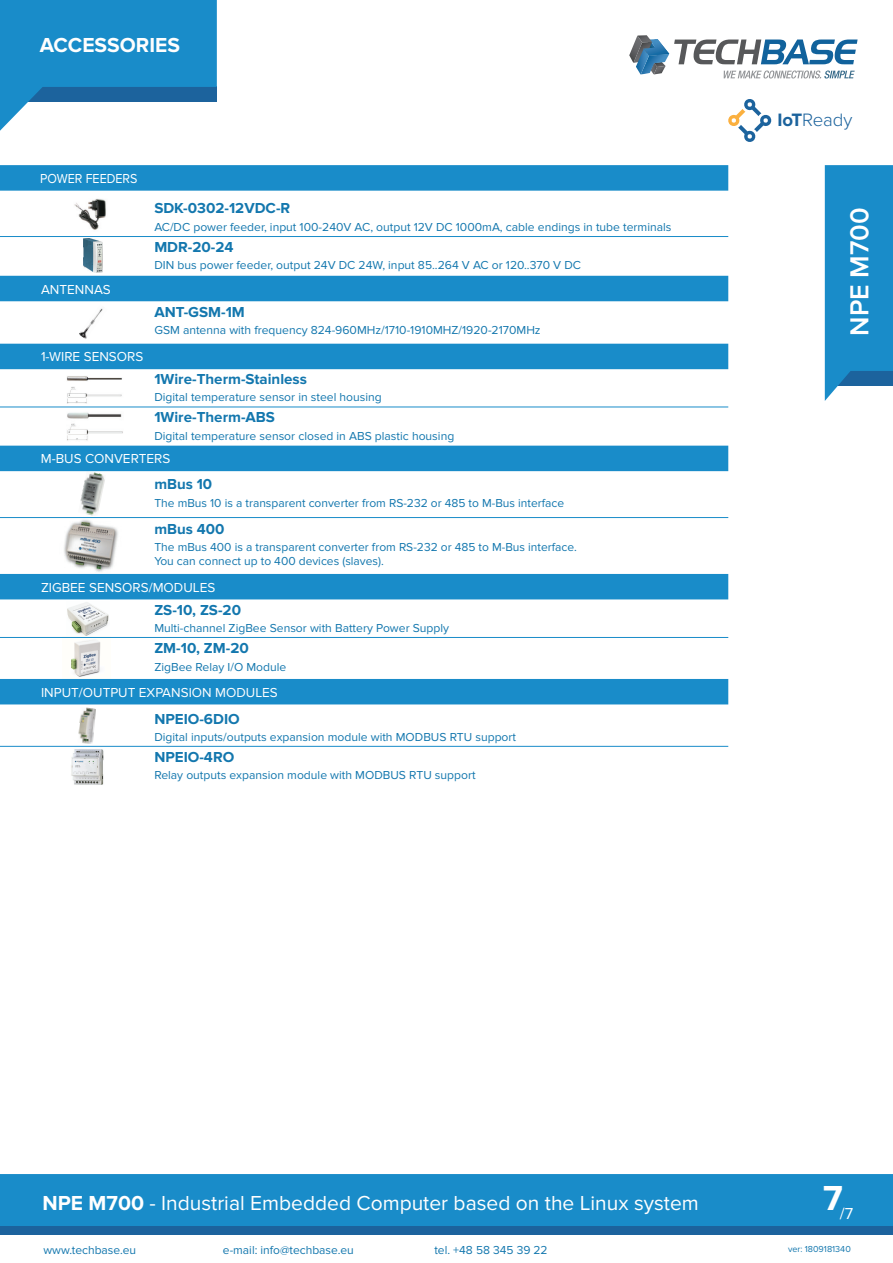
<style>
.page{position:relative;width:893px;height:1263px;background:#fff}
.page>*{position:absolute;margin:0;border:0;box-sizing:border-box;transform-origin:0 0}
.t1{font:600 27px "Proxima Nova";color:#fff}
.t2{font:21px "Proxima Nova";color:#fff}
.t3{font:700 21px "Proxima Nova";color:#fefefe}
.t4{font:300 18.6px "Proxima Nova";color:#1c639d}
.t5{font:16.5px "Proxima Nova";color:#fff}
.t6{font:700 15px "Proxima Nova";color:#1377ae}
.t7{font:13.5px "Proxima Nova";color:#fff}
.t8{font:13.5px "Proxima Nova";color:#fff;scale:.93 1}
.t9{font:12px/14.4px "Proxima Nova";color:#1377ae}
.t10{font:9px "Proxima Nova";color:#1377ae}
.s1{font-weight:700}
</style>
<div class="page">
<svg style="left:825px;top:165px;width:68px;height:236px;background:#2690ca"></svg>
<div style="left:0;top:1174px;width:893px;height:53px;background:#198cc9"></div>
<div style="left:0;top:1227px;width:893px;height:8px;background:#1c639d"></div>
<svg style="left:728px;top:99px;width:44px;height:43px"></svg>
<svg style="left:0;top:0;width:217px;height:131px"></svg>
<img style="left:83px;top:238px;width:20px;height:34px">
<img style="left:67px;top:602px;width:42px;height:34px">
<img style="left:71px;top:640px;width:30px;height:37px">
<img style="left:78px;top:471px;width:28px;height:45px">
<img style="left:59px;top:518px;width:64px;height:56px">
<div style="left:0;top:446px;width:728px;height:25px;background:#198cc9"></div>
<hr style="left:0;top:517px;width:728px;height:1px;background:#198cc9">
<div style="left:0;top:276px;width:728px;height:25px;background:#198cc9"></div>
<div style="left:0;top:344px;width:728px;height:25px;background:#198cc9"></div>
<img style="left:67px;top:376px;width:55px;height:28px">
<img style="left:62px;top:406px;width:62px;height:35px">
<img style="left:74px;top:198px;width:32px;height:32px">
<hr style="left:0;top:236px;width:728px;height:1px;background:#198cc9">
<hr style="left:0;top:407px;width:728px;height:1px;background:#198cc9">
<img style="left:79px;top:308px;width:24px;height:31px">
<hr style="left:0;top:637px;width:728px;height:1px;background:#198cc9">
<div style="left:0;top:574px;width:728px;height:25px;background:#198cc9"></div>
<div style="left:0;top:679px;width:728px;height:25px;background:#198cc9"></div>
<img style="left:78px;top:707px;width:18px;height:37px">
<hr style="left:0;top:746px;width:728px;height:1px;background:#198cc9">
<img style="left:71px;top:749px;width:33px;height:36px">
<svg style="left:0;top:165px;width:728px;height:26px;background:#1d8ec9"></svg>
<img style="left:652px;top:39px;width:17px;height:15px">
<img style="left:642px;top:42px;width:10px;height:12px">
<img style="left:629px;top:37px;width:13px;height:26px">
<img style="left:637px;top:35px;width:15px;height:7px">
<img style="left:649px;top:54px;width:20px;height:21px">
<img style="left:636px;top:49px;width:13px;height:26px">
<svg style="left:674px;top:40px;width:184px;height:24px"></svg>
<svg style="left:724px;top:71px;width:131px;height:8px"></svg>
<h2 class="t3" style="left:40px;top:33px;width:142px">ACCESSORIES</h2>
<p class="t8" style="left:40px;top:171px;width:106px">POWER FEEDERS</p>
<p class="t7" style="left:41px;top:281px;width:71px">ANTENNAS</p>
<p class="t7" style="left:41px;top:349px;width:104px">1-WIRE SENSORS</p>
<p class="t6" style="left:154px;top:200px;width:137px">SDK-0302-12VDC-R</p>
<p class="t9" style="left:154px;top:220px;width:519px">AC/DC power feeder, input 100-240V AC, output 12V DC 1000mA, cable endings in tube terminals</p>
<p class="t6" style="left:154px;top:238px;width:81px">MDR-20-24</p>
<p class="t9" style="left:154px;top:258px;width:428px">DIN bus power feeder, output 24V DC 24W, input 85..264 V AC or 120..370 V DC</p>
<p class="t6" style="left:154px;top:303px;width:92px">ANT-GSM-1M</p>
<p class="t9" style="left:154px;top:323px;width:388px">GSM antenna with frequency 824-960MHz/1710-1910MHZ/1920-2170MHz</p>
<p class="t6" style="left:154px;top:370px;width:154px">1Wire-Therm-Stainless</p>
<p class="t9" style="left:154px;top:390px;width:229px">Digital temperature sensor in steel housing</p>
<p class="t6" style="left:154px;top:408px;width:122px">1Wire-Therm-ABS</p>
<p class="t9" style="left:154px;top:428px;width:301px">Digital temperature sensor closed in ABS plastic housing</p>
<p class="t7" style="left:41px;top:451px;width:131px">M-BUS CONVERTERS</p>
<p class="t6" style="left:154px;top:475px;width:59px">mBus 10</p>
<p class="t9" style="left:154px;top:495px;width:411px">The mBus 10 is a transparent converter from RS-232 or 485 to M-Bus interface</p>
<p class="t6" style="left:154px;top:520px;width:71px">mBus 400</p>
<p class="t9" style="left:154px;top:540px;width:424px">The mBus 400 is a transparent converter from RS-232 or 485 to M-Bus interface.<br>You can connect up to 400 devices (slaves).</p>
<p class="t7" style="left:41px;top:580px;width:176px">ZIGBEE SENSORS/MODULES</p>
<p class="t6" style="left:154px;top:601px;width:88px">ZS-10, ZS-20</p>
<p class="t9" style="left:154px;top:621px;width:296px">Multi-channel ZigBee Sensor with Battery Power Supply</p>
<p class="t6" style="left:154px;top:640px;width:96px">ZM-10, ZM-20</p>
<p class="t9" style="left:154px;top:660px;width:133px">ZigBee Relay I/O Module</p>
<p class="t7" style="left:41px;top:685px;width:238px">INPUT/OUTPUT EXPANSION MODULES</p>
<p class="t6" style="left:154px;top:710px;width:87px">NPEIO-6DIO</p>
<p class="t9" style="left:154px;top:730px;width:363px">Digital inputs/outputs expansion module with MODBUS RTU support</p>
<p class="t6" style="left:154px;top:748px;width:81px">NPEIO-4RO</p>
<p class="t9" style="left:154px;top:768px;width:323px">Relay outputs expansion module with MODBUS RTU support</p>
<h3 class="t4" style="left:777px;top:109px;width:77px"><span class="s1">IoT</span>Ready</h3>
<h1 class="t1" style="left:844px;top:336px;width:130px;rotate:-90deg">NPE M700</h1>
<h3 class="t5" style="left:823px;top:1203px;width:31px"><sup>7</sup>/7</h3>
<h2 class="t2" style="left:43px;top:1191px;width:658px"><span class="s1">NPE M700</span> - Industrial Embedded Computer based on the Linux system</h2>
<p class="t9" style="left:43px;top:1242px;width:94px">www.techbase.eu</p>
<p class="t9" style="left:223px;top:1242px;width:132px">e-mail: info@techbase.eu</p>
<p class="t9" style="left:434px;top:1242px;width:115px">tel. +48 58 345 39 22</p>
<p class="t10" style="left:788px;top:1244px;width:64px">ver: 1809181340</p>
</div>
